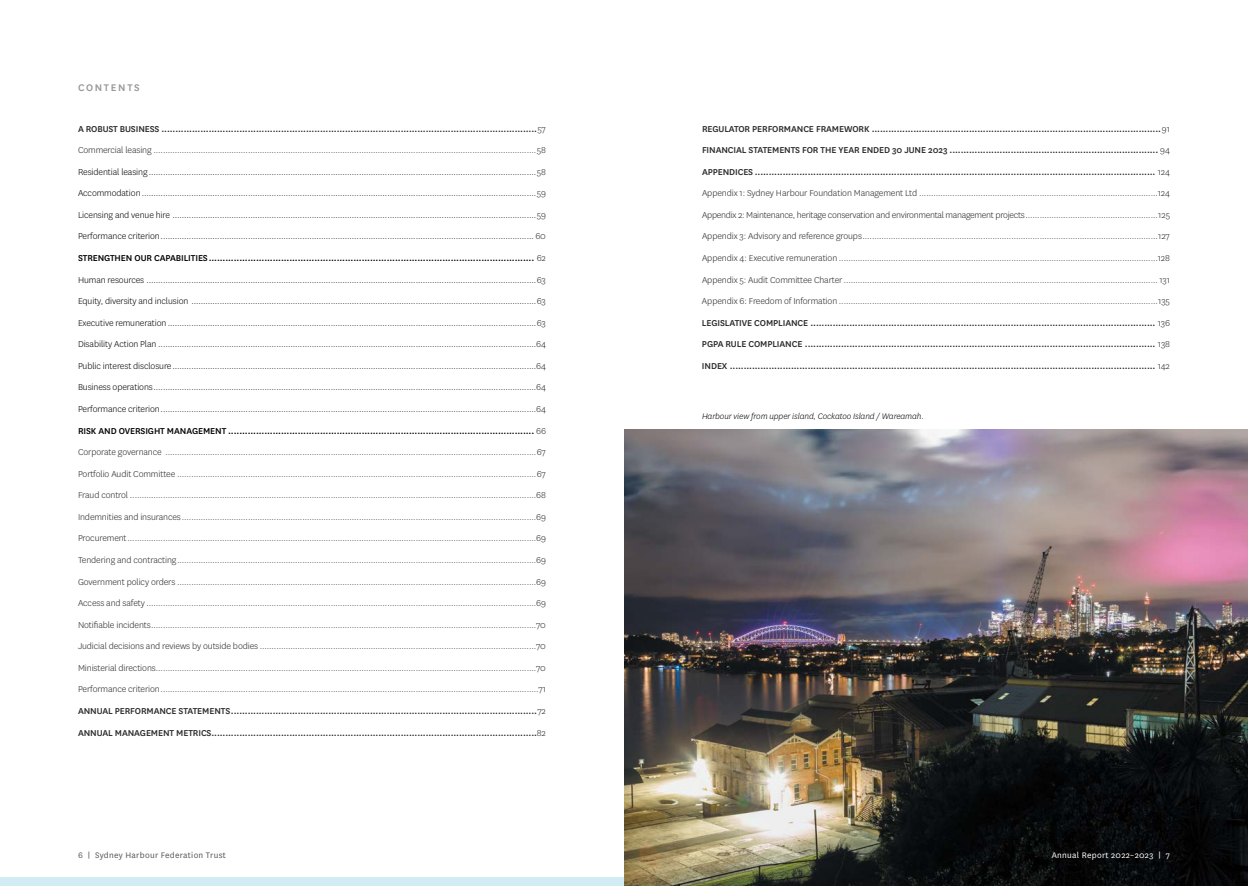
<style>
.page{position:relative;width:1248px;height:886px;background:#fff}
.page>*{position:absolute;margin:0;border:0;box-sizing:border-box;transform-origin:0 0}
.t1{font:500 11.25px "National";letter-spacing:.15em;color:#939598}
.t2{font:300 10px/21.6px "National";letter-spacing:-.015em;color:#292829;text-align:justify}
.t3{font:500 10px/21.6px "National";letter-spacing:-.01em;color:#292829}
.t4{font:italic 300 9.38px "National";letter-spacing:-.01em;color:#000}
.t5{font:9.38px "National";letter-spacing:.03em;color:#575757}
.t6{font:9.38px "National";letter-spacing:.03em;color:#fff}
.s1{font-weight:500}
.s2{color:#000}
.s3{font-weight:500;color:#000}
.s4{font-weight:300}
.s5{font-weight:500;font-size:8.12px}
</style>
<div class="page">
<div style="left:0;top:877px;width:625px;height:9px;background:#d1ecf3"></div>
<img style="left:624px;top:430px;width:623px;height:456px">
<p class="t1" style="left:78px;top:79px;width:63px">CONTENTS</p>
<p class="t2" style="left:78px;top:117px;width:469px"><span class="s1">A ROBUST BUSINESS .......................................................................................................................................</span>57<br>Commercial leasing ..................................................................................................................................................................58<br><span class="s2">Residential leasing ....................................................................................................................................................................</span>58<br><span class="s2">Accommodation.......................................................................................................................................................................</span>59<br><span class="s2">Licensing and venue hire ..........................................................................................................................................................</span>59<br><span class="s2">Performance criterion..............................................................................................................................................................</span> 60<br><span class="s3">STRENGTHEN OUR CAPABILITIES.....................................................................................................................</span> 62<br><span class="s2">Human resources .....................................................................................................................................................................</span>63<br><span class="s2">Equity, diversity and inclusion ..................................................................................................................................................</span>63<br><span class="s2">Executive remuneration ............................................................................................................................................................</span>63<br><span class="s2">Disability Action Plan ................................................................................................................................................................</span>64<br><span class="s2">Public interest disclosure..........................................................................................................................................................</span>64<br><span class="s2">Business operations..................................................................................................................................................................</span>64<br><span class="s2">Performance criterion...............................................................................................................................................................</span>64<br><span class="s3">RISK AND OVERSIGHT MANAGEMENT ..............................................................................................................</span> 66<br>Corporate governance .............................................................................................................................................................67<br>Portfolio Audit Committee ........................................................................................................................................................67<br>Fraud control ............................................................................................................................................................................68<br>Indemnities and insurances......................................................................................................................................................69<br>Procurement.............................................................................................................................................................................69<br>Tendering and contracting........................................................................................................................................................69<br>Government policy orders ........................................................................................................................................................69<br>Access and safety .....................................................................................................................................................................69<br>Notifiable incidents...................................................................................................................................................................70<br>Judicial decisions and reviews by outside bodies .....................................................................................................................70<br>Ministerial directions.................................................................................................................................................................70<br>Performance criterion................................................................................................................................................................71<br><span class="s1">ANNUAL PERFORMANCE STATEMENTS..............................................................................................................</span>72<br><span class="s1">ANNUAL MANAGEMENT METRICS.....................................................................................................................</span>82</p>
<p class="t3" style="left:702px;top:117px;width:469px">REGULATOR PERFORMANCE FRAMEWORK ........................................................................................................<span class="s4">91<br></span>FINANCIAL STATEMENTS FOR THE YEAR ENDED 30 JUNE 2023</p>
<p class="t3" style="left:702px;top:139px;width:469px;text-align:justify;text-indent:458px"><span class="s4">94<br></span>APPENDICES ................................................................................................................................................ <span class="s4">124<br>Appendix 1: Sydney Harbour Foundation Management Ltd</span></p>
<p class="t2" style="left:1157px;top:182px;width:14px">124</p>
<p class="t2" style="left:702px;top:204px;width:324px">Appendix 2: Maintenance, heritage conservation and environmental management projects</p>
<p class="t2" style="left:702px;top:204px;width:469px;text-indent:456px">125<br>Appendix 3: Advisory and reference groups.............................................................................................................................127<br>Appendix 4: Executive remuneration .......................................................................................................................................128<br>Appendix 5: Audit Committee Charter..................................................................................................................................... 131<br>Appendix 6: Freedom of Information .......................................................................................................................................135<br><span class="s1">LEGISLATIVE COMPLIANCE ............................................................................................................................</span> 136<br><span class="s1">PGPA RULE COMPLIANCE ..............................................................................................................................</span> 138<br><span class="s1">INDEX .........................................................................................................................................................</span> 142</p>
<p class="t4" style="left:702px;top:411px;width:223px">Harbour view from upper island, Cockatoo Island / Wareamah.</p>
<p class="t5" style="left:78px;top:849px;width:149px">6 <span class="s5">|</span> Sydney Harbour Federation Trust</p>
<p class="t6" style="left:1051px;top:849px;width:120px">Annual Report 2022–2023 <span class="s5">|</span> 7</p>
</div>
